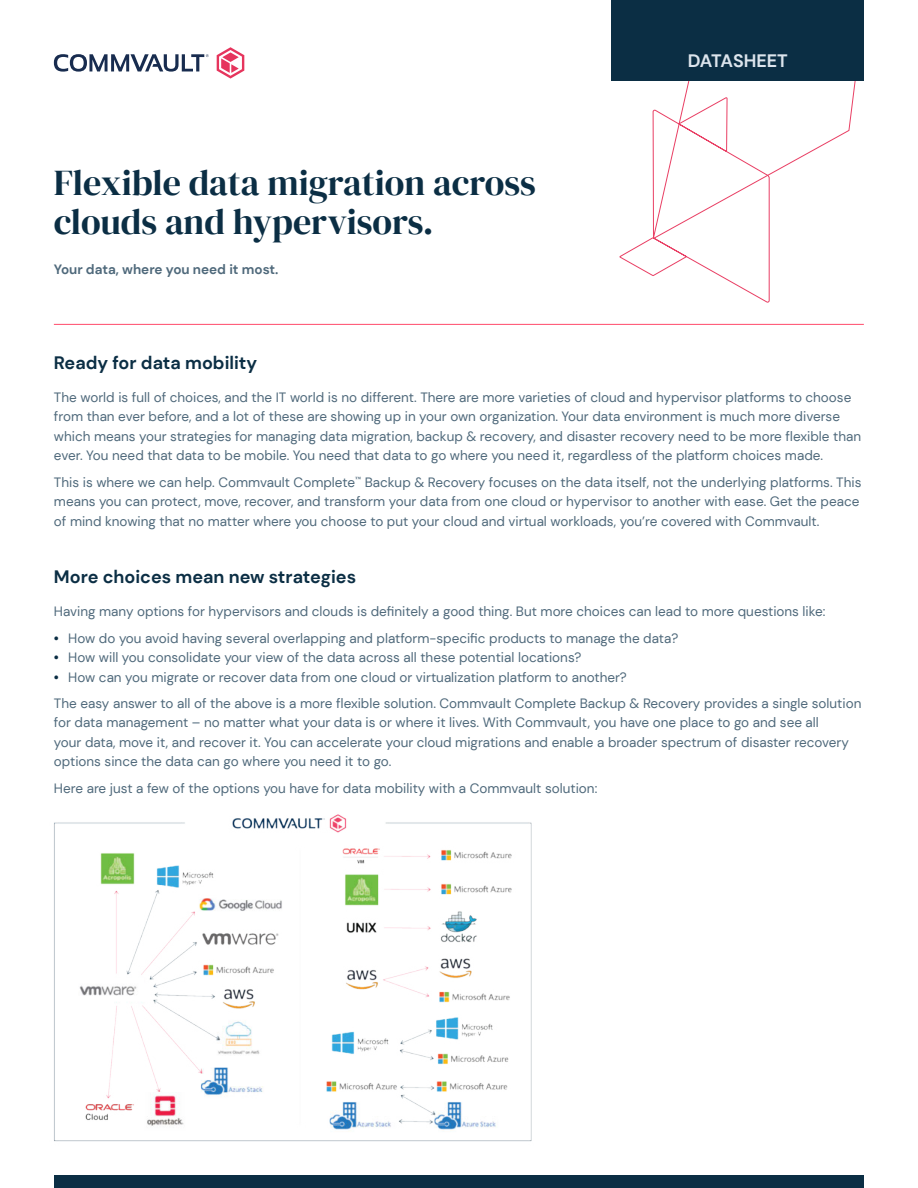
<style>
.page{position:relative;width:918px;height:1188px;background:#fff}
.page>*{position:absolute;margin:0;border:0;box-sizing:border-box;transform-origin:0 0}
.Document_Title{font:36px/39px "DM Serif Display";color:#0b2e44}
.SubHead_1{font:700 18px "DM Sans";color:#0b2e44}
.t1{font:700 18px "DM Sans";color:#dde5ed}
.Body_Copy{font:13.5px/19.5px "DM Sans";color:#4f697b}
.Document_Subhead___I{font:700 13.5px "DM Sans";color:#4f697b}
.s1{font-weight:700;color:#0b2e44}
</style>
<div class="page">
<svg style="left:770px;top:81px;width:86px;height:94px"></svg>
<svg style="left:619px;top:81px;width:151px;height:221px"></svg>
<div style="left:612px;top:0;width:252px;height:81px;background:#0b2e44"></div>
<svg style="left:54px;top:54px;width:155px;height:18px"></svg>
<svg style="left:217px;top:47px;width:27px;height:32px"></svg>
<hr style="left:54px;top:324px;width:810px;height:1px;background:#ff4a6a">
<div style="left:54px;top:1175px;width:810px;height:13px;background:#0b2e44"></div>
<img style="left:54px;top:814px;width:478px;height:328px">
<p class="Document_Title" style="left:54px;top:164px;width:484px">Flexible data migration across clouds and hypervisors.</p>
<p class="Document_Subhead___I" style="left:54px;top:261px;width:226px">Your data, where you need it most.</p>
<h2 class="t1" style="left:688px;top:50px;width:102px">DATASHEET</h2>
<p class="SubHead_1" style="left:54px;top:351px;width:205px">Ready for data mobility</p>
<p class="Body_Copy" style="left:54px;top:387px;width:809px">The world is full of choices, and the IT world is no different. There are more varieties of cloud and hypervisor platforms to choose from than ever before, and a lot of these are showing up in your own organization. Your data environment is much more diverse which means your strategies for managing data migration, backup &amp; recovery, and disaster recovery need to be more flexible than ever. You need that data to be mobile. You need that data to go where you need it, regardless of the platform choices made.</p>
<p class="Body_Copy" style="left:54px;top:472px;width:809px">This is where we can help. Commvault Complete<sup>™</sup> Backup &amp; Recovery focuses on the data itself, not the underlying platforms. This means you can protect, move, recover, and transform your data from one cloud or hypervisor to another with ease. Get the peace of mind knowing that no matter where you choose to put your cloud and virtual workloads, you’re covered with Commvault.</p>
<p class="SubHead_1" style="left:54px;top:566px;width:304px">More choices mean new strategies</p>
<p class="Body_Copy" style="left:54px;top:602px;width:773px">Having many options for hypervisors and clouds is definitely a good thing. But more choices can lead to more questions like:</p>
<p class="Body_Copy" style="left:54px;top:628px;width:626px"><span class="s1">•</span> How do you avoid having several overlapping and platform-specific products to manage the data?</p>
<p class="Body_Copy" style="left:54px;top:648px;width:529px"><span class="s1">•</span> How will you consolidate your view of the data across all these potential locations?</p>
<p class="Body_Copy" style="left:54px;top:667px;width:574px"><span class="s1">•</span> How can you migrate or recover data from one cloud or virtualization platform to another?</p>
<p class="Body_Copy" style="left:54px;top:693px;width:809px">The easy answer to all of the above is a more flexible solution. Commvault Complete Backup &amp; Recovery provides a single solution for data management – no matter what your data is or where it lives. With Commvault, you have one place to go and see all<br>your data, move it, and recover it. You can accelerate your cloud migrations and enable a broader spectrum of disaster recovery options since the data can go where you need it to go.</p>
<p class="Body_Copy" style="left:54px;top:778px;width:545px">Here are just a few of the options you have for data mobility with a Commvault solution:</p>
</div>
